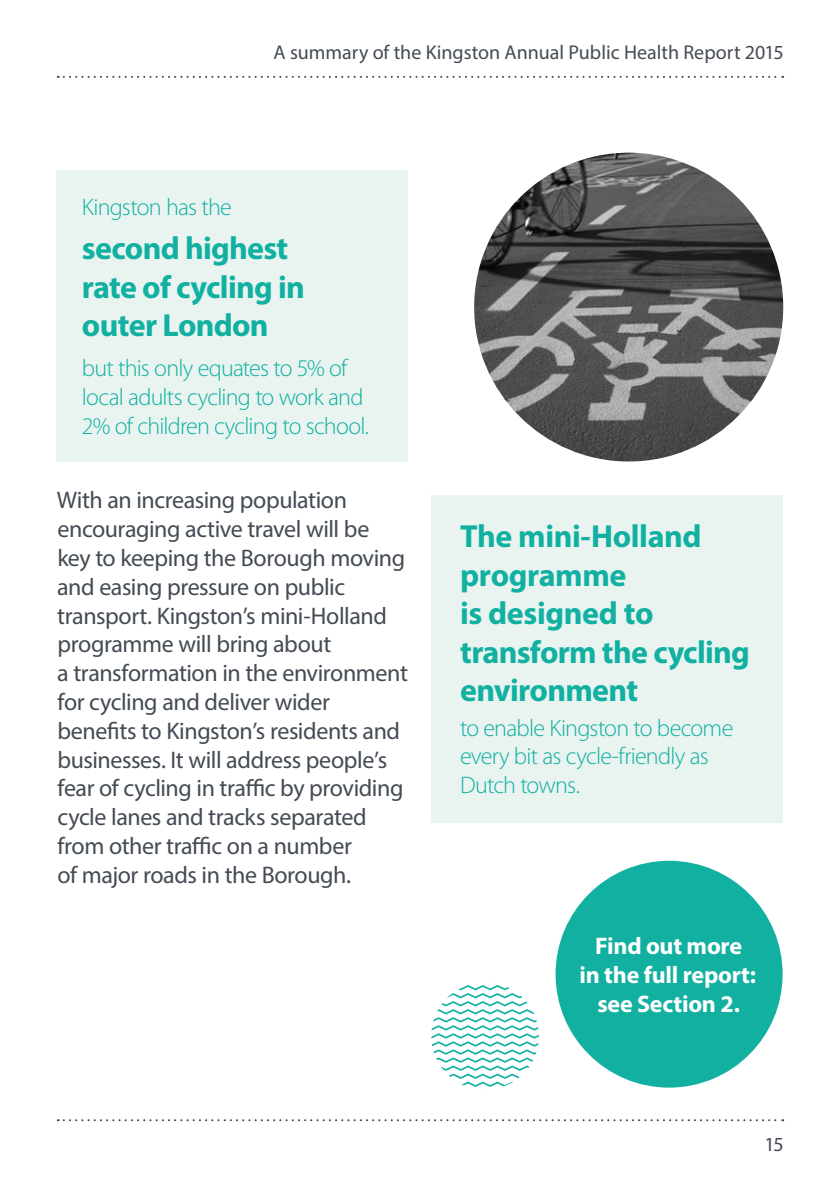
<style>
.page{position:relative;width:840px;height:1191px;background:#fff}
.page>*{position:absolute;margin:0;border:0;box-sizing:border-box;transform-origin:0 0}
.t1{font:700 32px/38.4px "Myriad Pro";letter-spacing:-.02em;color:#11b0a1}
.t2{font:24px/28.8px "Myriad Pro";letter-spacing:-.02em;color:#444b54}
.t3{font:300 24px/28.8px "Myriad Pro";letter-spacing:-.035em;color:#11b0a1}
.t4{font:700 24px/28.8px "Myriad Pro";letter-spacing:-.01em;color:#fff;text-align:center}
.t5{font:20px "Myriad Pro";color:#444b54}
</style>
<div class="page">
<div style="left:57px;top:170px;width:351px;height:291px;background:#e9f4f1"></div>
<svg style="left:58px;top:1119px;width:724px;height:2px"></svg>
<svg style="left:58px;top:76px;width:724px;height:2px"></svg>
<div style="left:431px;top:495px;width:351px;height:327px;background:#e9f4f1"></div>
<img style="left:474px;top:153px;width:308px;height:308px;border-radius:154px">
<div style="left:555px;top:860px;width:227px;height:227px;background:#11b0a1;border-radius:50%"></div>
<svg style="left:431px;top:982px;width:107px;height:105px"></svg>
<p class="t5" style="left:273px;top:40px;width:511px">A summary of the Kingston Annual Public Health Report 2015</p>
<p class="t3" style="left:82px;top:193px;width:151px">Kingston has the</p>
<h1 class="t1" style="left:82px;top:228px;width:224px">second highest rate of cycling in outer London</h1>
<p class="t3" style="left:82px;top:354px;width:288px">but this only equates to 5% of local adults cycling to work and<br>2% of children cycling to school.</p>
<p class="t2" style="left:57px;top:485px;width:352px">With an increasing population encouraging active travel will be key to keeping the Borough moving and easing pressure on public transport. Kingston’s mini-Holland programme will bring about<br>a transformation in the environment for cycling and deliver wider benefits to Kingston’s residents and businesses. It will address people’s fear of cycling in traffic by providing cycle lanes and tracks separated from other traffic on a number<br>of major roads in the Borough.</p>
<h1 class="t1" style="left:460px;top:516px;width:291px">The mini-Holland programme<br>is designed to transform the cycling environment</h1>
<p class="t3" style="left:460px;top:713px;width:274px">to enable Kingston to become every bit as cycle-friendly as<br>Dutch towns.</p>
<p class="t4" style="left:579px;top:931px;width:178px">Find out more<br>in the full report: see Section 2.</p>
<p class="t5" style="left:764px;top:1132px;width:21px">15</p>
</div>
